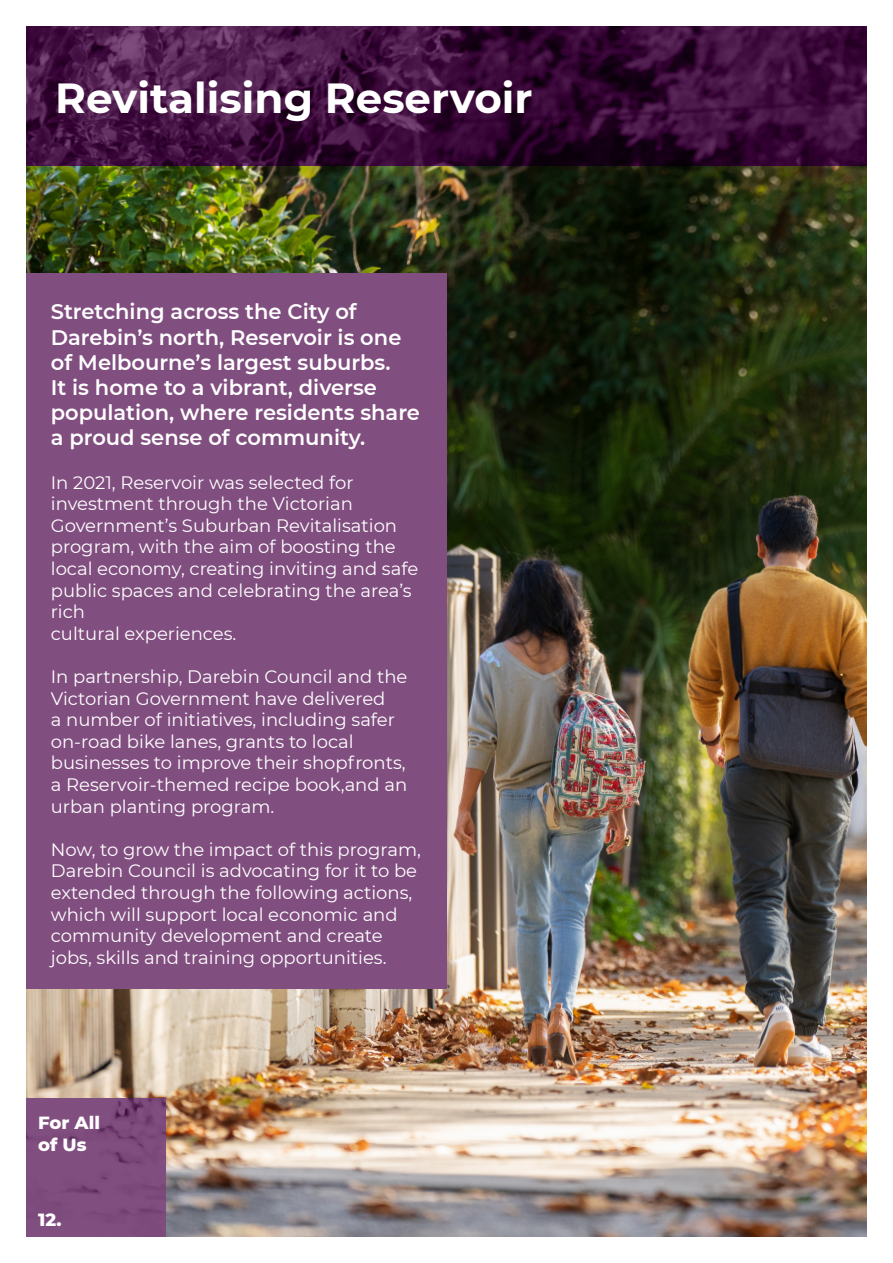
<style>
.page{position:relative;width:893px;height:1263px;background:#fff}
.page>*{position:absolute;margin:0;border:0;box-sizing:border-box;transform-origin:0 0}
.Page_Header{font:700 42px "Montserrat";color:#fff}
.Basic_Larger{font:600 21px/25.2px "Montserrat";color:#fff}
.t1{font:18px/21.6px "Montserrat";color:#fff}
.t2{font:800 18px/21.6px "Montserrat";color:#fff}
</style>
<div class="page">
<img style="left:26px;top:166px;width:841px;height:1071px">
<svg style="left:26px;top:26px;width:841px;height:140px;background:#3d0f3d"></svg>
<div style="left:26px;top:1098px;width:139px;height:140px;background:#814e80"></div>
<div style="left:25px;top:274px;width:421px;height:715px;background:#814e80"></div>
<div style="left:0;top:1237px;width:893px;height:26px;background:#fff"></div>
<p class="Page_Header" style="left:55px;top:67px;width:479px">Revitalising Reservoir</p>
<p class="Basic_Larger" style="left:51px;top:298px;width:371px">Stretching across the City of<br>Darebin’s north, Reservoir is one of Melbourne’s largest suburbs.<br>It is home to a vibrant, diverse population, where residents share a proud sense of community.</p>
<p class="t1" style="left:51px;top:471px;width:369px">In 2021, Reservoir was selected for investment through the Victorian<br>Government’s Suburban Revitalisation program, with the aim of boosting the local economy, creating inviting and safe public spaces and celebrating the area’s rich<br>cultural experiences.</p>
<p class="t1" style="left:51px;top:665px;width:358px">In partnership, Darebin Council and the Victorian Government have delivered<br>a number of initiatives, including safer on-road bike lanes, grants to local businesses to improve their shopfronts, a Reservoir-themed recipe book,and an urban planting program.</p>
<p class="t1" style="left:51px;top:838px;width:372px">Now, to grow the impact of this program, Darebin Council is advocating for it to be extended through the following actions, which will support local economic and community development and create jobs, skills and training opportunities.</p>
<p class="t2" style="left:38px;top:1111px;width:63px">For All of Us</p>
<p class="t2" style="left:38px;top:1208px;width:25px">12.</p>
</div>
